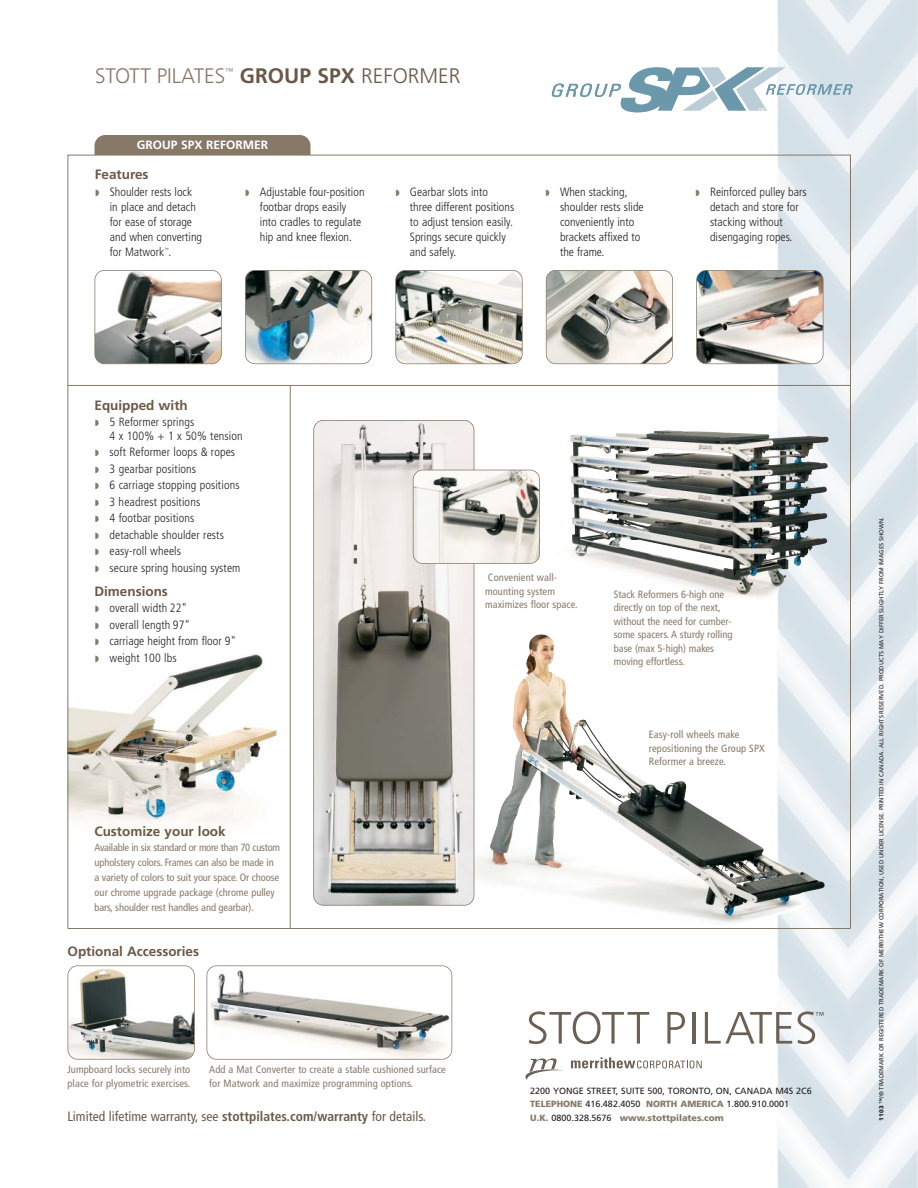
<style>
.page{position:relative;width:918px;height:1188px;background:#fff}
.page>*{position:absolute;margin:0;border:0;box-sizing:border-box;transform-origin:0 0}
.t1{font:700 21px "Frutiger";color:#6b5847}
.t2{font:300 21px "Frutiger";color:#877968}
.t3{font:700 13.5px "Frutiger";color:#6b5847}
.t4{font:condensed 13.5px "Frutiger";color:#6b5847}
.t5{font:300 condensed 12px/15px "Frutiger";color:#231f20}
.t6{font:700 12px "Frutiger";color:#fff}
.t7{font:condensed 10.5px/13.5px "Frutiger";letter-spacing:.005em;color:#877968}
.t8{font:9px/13.5px "Frutiger";color:#231f20}
.t9{font:300 8.25px "Frutiger";color:#877968}
.t10{font:6px "Frutiger";color:#231f20}
.t11{font:300 condensed 4.5px "Frutiger";color:#231f20}
.s1{font-weight:300}
.s2{color:#877968}
.s3{font-weight:700}
.s4{font-weight:900;color:#877968}
.s5{font-weight:900}
</style>
<div class="page">
<img style="left:743px;top:0;width:175px;height:1188px">
<img style="left:467px;top:634px;width:357px;height:292px">
<img style="left:69px;top:655px;width:211px;height:173px">
<hr style="left:290px;top:385px;width:1px;height:543px;background:#877968">
<img style="left:570px;top:430px;width:259px;height:113px">
<hr style="left:68px;top:928px;width:782px;height:1px;background:#877968">
<hr style="left:68px;top:155px;width:782px;height:1px;background:#877968">
<hr style="left:68px;top:155px;width:1px;height:773px;background:#877968">
<hr style="left:850px;top:155px;width:1px;height:773px;background:#877968">
<div style="left:94px;top:135px;width:216px;height:20px;background:#877968"></div>
<img style="left:95px;top:270px;width:126px;height:94px;border-radius:10px">
<div style="left:94px;top:270px;width:128px;height:94px;border:2px solid #877968;border-radius:10px"></div>
<img style="left:245px;top:270px;width:127px;height:94px;border-radius:10px">
<div style="left:245px;top:270px;width:127px;height:94px;border:2px solid #877968;border-radius:10px"></div>
<img style="left:396px;top:270px;width:126px;height:94px;border-radius:10px">
<div style="left:395px;top:270px;width:128px;height:94px;border:2px solid #877968;border-radius:10px"></div>
<img style="left:68px;top:966px;width:126px;height:93px;border-radius:10px">
<div style="left:68px;top:965px;width:127px;height:95px;border:2px solid #877968;border-radius:10px"></div>
<img style="left:207px;top:966px;width:245px;height:93px;border-radius:10px">
<div style="left:207px;top:965px;width:245px;height:95px;border:2px solid #877968;border-radius:10px"></div>
<img style="left:314px;top:420px;width:160px;height:485px;border-radius:10px">
<div style="left:313px;top:420px;width:161px;height:486px;border:2px solid #877968;border-radius:10px"></div>
<img style="left:413px;top:470px;width:126px;height:93px;border-radius:10px">
<div style="left:413px;top:470px;width:127px;height:94px;border:2px solid #877968;border-radius:10px"></div>
<img style="left:546px;top:270px;width:127px;height:94px;border-radius:10px">
<div style="left:546px;top:270px;width:127px;height:94px;border:2px solid #877968;border-radius:10px"></div>
<img style="left:697px;top:270px;width:126px;height:94px;border-radius:10px">
<div style="left:696px;top:270px;width:128px;height:94px;border:2px solid #877968;border-radius:10px"></div>
<hr style="left:68px;top:385px;width:782px;height:1px;background:#877968">
<svg style="left:552px;top:67px;width:300px;height:45px"></svg>
<svg style="left:525px;top:1058px;width:38px;height:22px"></svg>
<svg style="left:529px;top:1011px;width:120px;height:33px"></svg>
<svg style="left:667px;top:1012px;width:18px;height:32px"></svg>
<hr style="left:692px;top:1012px;width:3px;height:32px;background:#6a6053">
<svg style="left:705px;top:1012px;width:87px;height:32px"></svg>
<svg style="left:571px;top:1057px;width:131px;height:11px"></svg>
<svg style="left:798px;top:1011px;width:26px;height:33px"></svg>
<h1 class="t2" style="left:95px;top:68px;width:132px">STOTT PILATES</h1>
<p class="t9" style="left:225px;top:68px;width:10px">™</p>
<h1 class="t1" style="left:240px;top:68px;width:222px">GROUP SPX <span class="s1">REFORMER</span></h1>
<p class="t6" style="left:137px;top:140px;width:133px">GROUP SPX REFORMER</p>
<p class="t3" style="left:95px;top:168px;width:55px">Features</p>
<p class="t5" style="left:110px;top:186px;width:94px;text-indent:-14px"><span class="s2">◗</span> Shoulder rests lock in place and detach for ease of storage and when converting for Matwork .</p>
<p class="t11" style="left:164px;top:248px;width:6px">™</p>
<p class="t5" style="left:260px;top:186px;width:106px;text-indent:-14px"><span class="s2">◗</span> Adjustable four-position footbar drops easily into cradles to regulate hip and knee flexion.</p>
<p class="t5" style="left:410px;top:186px;width:106px;text-indent:-14px"><span class="s2">◗</span> Gearbar slots into<br>three different positions to adjust tension easily.<br>Springs secure quickly and safely.</p>
<p class="t5" style="left:560px;top:186px;width:85px;text-indent:-14px"><span class="s2">◗</span> When stacking, shoulder rests slide conveniently into brackets affixed to the frame.</p>
<p class="t5" style="left:710px;top:186px;width:98px;text-indent:-14px"><span class="s2">◗</span> Reinforced pulley bars detach and store for stacking without disengaging ropes.</p>
<p class="t3" style="left:94px;top:399px;width:95px">Equipped with</p>
<p class="t5" style="left:110px;top:416px;width:135px;line-height:13.5px;text-indent:-14px"><span class="s2">◗</span> 5 Reformer springs<br>4 x 100% + 1 x 50% tension</p>
<p class="t5" style="left:95px;top:445px;width:147px;line-height:16.5px"><span class="s2">◗</span> soft Reformer loops &amp; ropes <span class="s2">◗</span> 3 gearbar positions<br><span class="s2">◗</span> 6 carriage stopping positions <span class="s2">◗</span> 3 headrest positions<br><span class="s2">◗</span> 4 footbar positions<br><span class="s2">◗</span> detachable shoulder rests<br><span class="s2">◗</span> easy-roll wheels<br><span class="s2">◗</span> secure spring housing system</p>
<p class="t3" style="left:94px;top:585px;width:75px">Dimensions</p>
<p class="t5" style="left:95px;top:601px;width:143px;line-height:16.5px"><span class="s2">◗</span> overall width 22"<br><span class="s2">◗</span> overall length 97"<br><span class="s2">◗</span> carriage height from floor 9" <span class="s2">◗</span> weight 100 lbs</p>
<p class="t3" style="left:94px;top:826px;width:133px">Customize your look</p>
<p class="t7" style="left:94px;top:840px;width:187px;line-height:15px">Available in six standard or more than 70 custom upholstery colors. Frames can also be made in a variety of colors to suit your space. Or choose our chrome upgrade package (chrome pulley bars, shoulder rest handles and gearbar).</p>
<p class="t3" style="left:68px;top:945px;width:133px">Optional Accessories</p>
<p class="t7" style="left:485px;top:572px;width:94px">Convenient wall&shy;mounting system maximizes floor space.</p>
<p class="t7" style="left:614px;top:588px;width:120px">Stack Reformers 6-high one directly on top of the next, without the need for cumber&shy;some spacers. A sturdy rolling base (max 5-high) makes moving effortless.</p>
<p class="t7" style="left:649px;top:729px;width:117px">Easy-roll wheels make repositioning the Group SPX<br>Reformer a breeze.</p>
<p class="t7" style="left:68px;top:1064px;width:124px">Jumpboard locks securely into place for plyometric exercises.</p>
<p class="t7" style="left:209px;top:1063px;width:238px">Add a Mat Converter to create a stable cushioned surface for Matwork and maximize programming options.</p>
<p class="t4" style="left:68px;top:1110px;width:360px">Limited lifetime warranty, see <span class="s3">stottpilates.com/warranty</span> for details.</p>
<p class="t8" style="left:530px;top:1084px;width:283px">2200 YONGE STREET, SUITE 500, TORONTO, ON, CANADA M4S 2C6<br><span class="s4">TELEPHONE</span> 416.482.4050 <span class="s4">NORTH AMERICA</span> 1.800.910.0001<br><span class="s4">U.K.</span> 0800.328.5676 <span class="s4">www.stottpilates.com</span></p>
<p class="t10" style="left:879px;top:1120px;width:605px;rotate:-90deg"><span class="s5">1103</span> ™/® TRADEMARK OR REGISTERED TRADEMARK OF MERRITHEW CORPORATION, USED UNDER LICENSE. PRINTED IN CANADA. ALL RIGHTS RESERVED. PRODUCTS MAY DIFFER SLIGHTLY FROM IMAGES SHOWN.</p>
</div>
